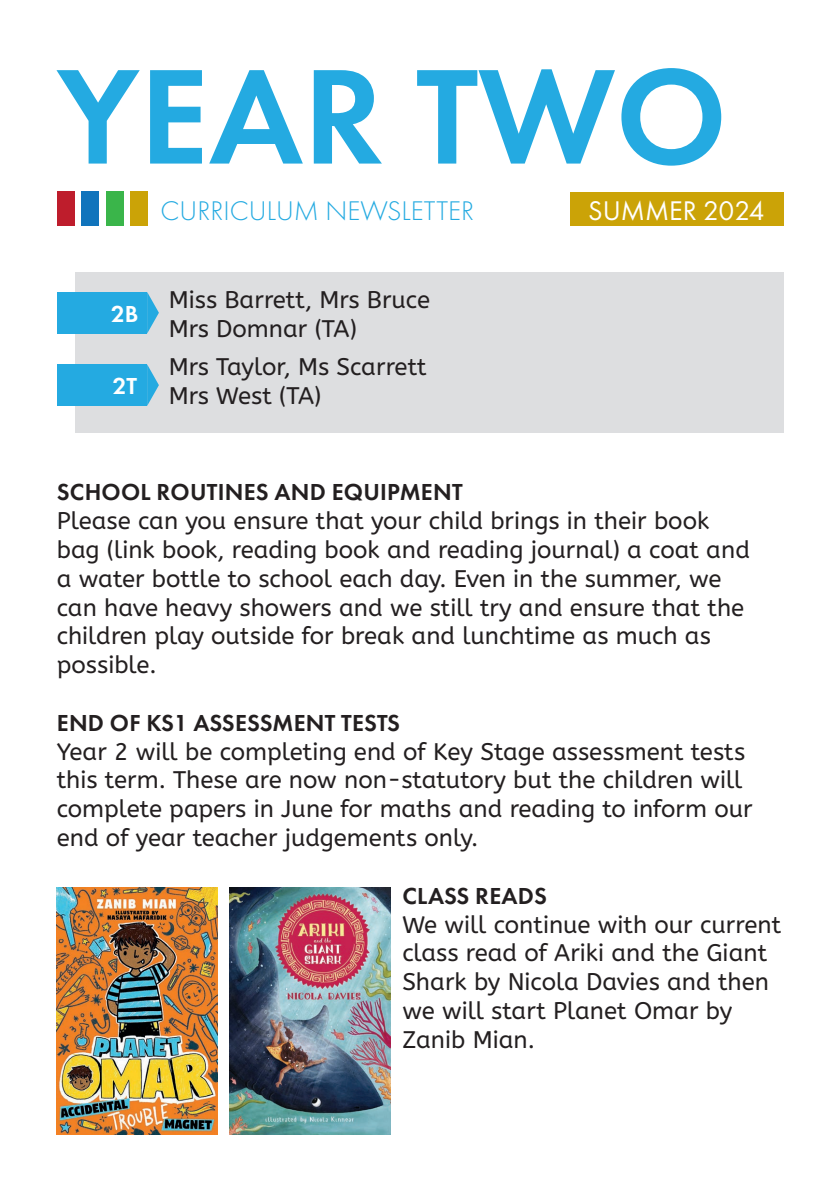
<style>
.page{position:relative;width:840px;height:1191px;background:#fff}
.page>*{position:absolute;margin:0;border:0;box-sizing:border-box;transform-origin:0 0}
.t1{font:600 140px "Futura PT";color:#24aae1}
.t2{font:300 28px "Futura PT";color:#24aae1}
.t3{font:28px "Futura PT";color:#fff}
.t4{font:24px/28.8px "A Bee Zee";color:#231f20}
.t5{font:600 24px "Futura PT";letter-spacing:.01em;color:#231f20}
.t6{font:600 24px "Futura PT";color:#fff}
</style>
<div class="page">
<div style="left:569px;top:192px;width:213px;height:34px;background:#cba307"></div>
<div style="left:57px;top:192px;width:18px;height:34px;background:#be1d2c"></div>
<div style="left:81px;top:192px;width:18px;height:34px;background:#1074bc"></div>
<div style="left:106px;top:192px;width:17px;height:34px;background:#3ab54a"></div>
<div style="left:130px;top:192px;width:17px;height:34px;background:#cba307"></div>
<div style="left:75px;top:272px;width:707px;height:160px;background:#dddee0"></div>
<div style="left:103px;top:292px;width:44px;height:41px;background:#24aae1"></div>
<div style="left:57px;top:292px;width:46px;height:41px;background:#24aae1"></div>
<svg style="left:147px;top:292px;width:12px;height:41px"></svg>
<div style="left:103px;top:364px;width:44px;height:42px;background:#24aae1"></div>
<div style="left:57px;top:364px;width:46px;height:42px;background:#24aae1"></div>
<svg style="left:147px;top:364px;width:12px;height:42px"></svg>
<img style="left:230px;top:887px;width:161px;height:247px">
<img style="left:57px;top:887px;width:160px;height:247px">
<h1 class="t1" style="left:57px;top:29px;width:671px">YEAR TWO</h1>
<p class="t3" style="left:588px;top:194px;width:178px">SUMMER 2024</p>
<p class="t2" style="left:160px;top:195px;width:315px">CURRICULUM NEWSLETTER</p>
<p class="t6" style="left:111px;top:299px;width:29px">2B</p>
<p class="t6" style="left:113px;top:371px;width:26px">2T</p>
<p class="t4" style="left:169px;top:286px;width:263px">Miss Barrett, Mrs Bruce<br>Mrs Domnar (TA)</p>
<p class="t4" style="left:169px;top:353px;width:259px">Mrs Taylor, Ms Scarrett<br>Mrs West (TA)</p>
<p class="t5" style="left:57px;top:477px;width:407px">SCHOOL ROUTINES AND EQUIPMENT</p>
<p class="t4" style="left:57px;top:507px;width:694px">Please can you ensure that your child brings in their book bag (link book, reading book and reading journal) a coat and a water bottle to school each day. Even in the summer, we can have heavy showers and we still try and ensure that the children play outside for break and lunchtime as much as possible.</p>
<p class="t5" style="left:57px;top:708px;width:344px">END OF KS1 ASSESSMENT TESTS</p>
<p class="t4" style="left:57px;top:737px;width:697px">Year 2 will be completing end of Key Stage assessment tests this term. These are now non-statutory but the children will complete papers in June for maths and reading to inform our end of year teacher judgements only.</p>
<p class="t5" style="left:402px;top:880px;width:146px">CLASS READS</p>
<p class="t4" style="left:402px;top:910px;width:380px">We will continue with our current class read of Ariki and the Giant<br>Shark by Nicola Davies and then we will start Planet Omar by<br>Zanib Mian.</p>
</div>
